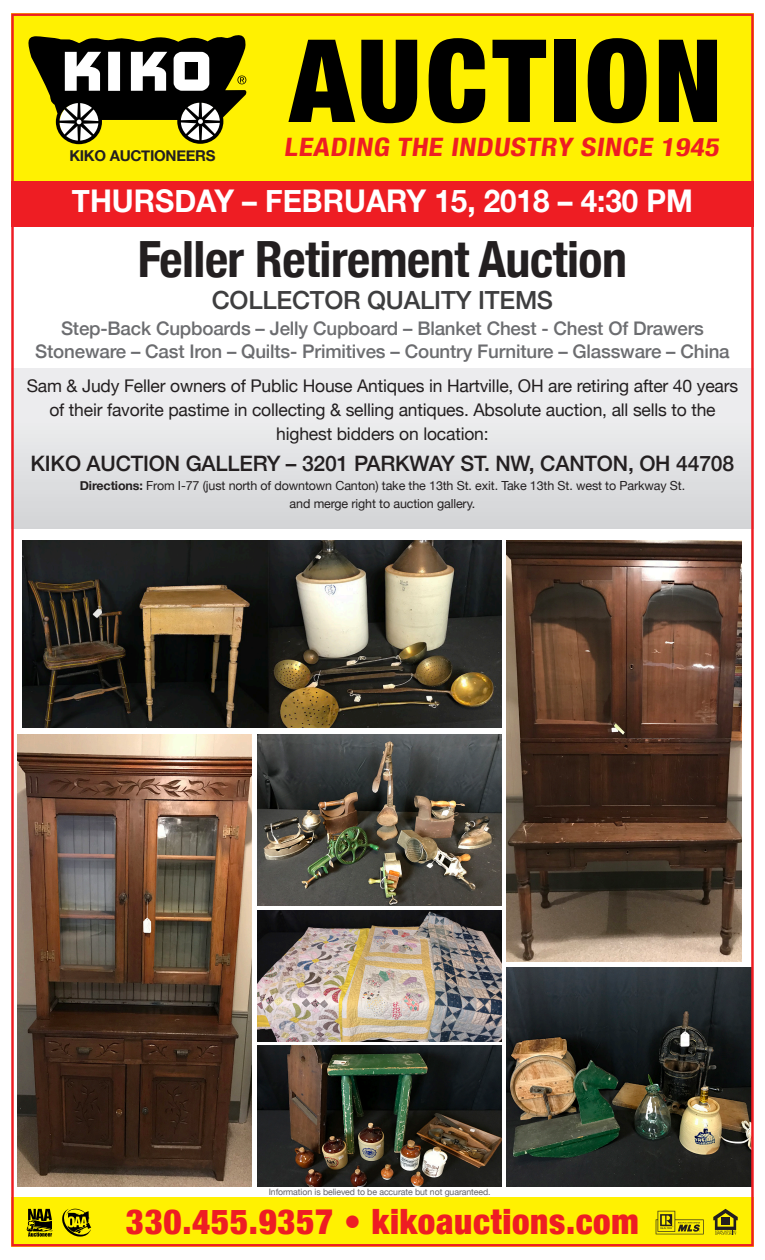
<style>
.page{position:relative;width:765px;height:1260px;background:#fff}
.page>*{position:absolute;margin:0;border:0;box-sizing:border-box;transform-origin:0 0}
.t1{font:900 condensed 115.12px "Helvetica Neue";letter-spacing:.04em;color:#000}
.t2{font:700 condensed 50px "Helvetica Neue";letter-spacing:-.01em;color:#231f20}
.t3{font:900 condensed 34.88px "Helvetica Neue";letter-spacing:.02em;color:#ee1d23}
.t4{font:700 31.25px "Helvetica Neue";color:#fff;scale:.95 1}
.t5{font:700 condensed 25.38px "Helvetica Neue";color:#ee1d23;scale:1.16 1}
.t6{font:500 25px "Helvetica Neue";letter-spacing:-.01em;color:#3e3e3f}
.t7{font:500 21.25px "Helvetica Neue";letter-spacing:-.01em;color:#231f20}
.t8{font:500 18.75px "Helvetica Neue";letter-spacing:-.01em;color:#6c6d70}
.t9{font:17.5px/23.8px "Helvetica Neue";letter-spacing:-.01em;color:#231f20;text-align:center}
.t10{font:700 15px "Helvetica Neue";letter-spacing:-.02em;color:#231f20}
.t11{font:12.5px "Helvetica Neue";letter-spacing:-.01em;color:#231f20}
.t12{font:8.75px "Helvetica Neue";letter-spacing:-.01em;color:#636366}
.s1{font-weight:700}
</style>
<div class="page">
<img style="left:11px;top:13px;width:743px;height:1233px">
<svg style="left:26px;top:1209px;width:26px;height:28px"></svg>
<svg style="left:26px;top:33px;width:221px;height:111px"></svg>
<svg style="left:62px;top:1209px;width:29px;height:28px"></svg>
<p class="t10" style="left:69px;top:144px;width:148px">KIKO AUCTIONEERS</p>
<p class="t1" style="left:290px;top:-14px;width:434px">AUCTION</p>
<p class="t5" style="left:284px;top:126px;width:381px">LEADING THE INDUSTRY SINCE 1945</p>
<p class="t4" style="left:72px;top:176px;width:655px">THURSDAY – FEBRUARY 15, 2018 – 4:30 PM</p>
<p class="t2" style="left:138px;top:218px;width:491px">Feller Retirement Auction</p>
<p class="t6" style="left:212px;top:280px;width:343px">COLLECTOR QUALITY ITEMS</p>
<p class="t8" style="left:61px;top:313px;width:644px">Step-Back Cupboards – Jelly Cupboard – Blanket Chest - Chest Of Drawers</p>
<p class="t8" style="left:35px;top:336px;width:696px">Stoneware – Cast Iron – Quilts- Primitives – Country Furniture – Glassware – China</p>
<p class="t9" style="left:27px;top:375px;width:713px">Sam &amp; Judy Feller owners of Public House Antiques in Hartville, OH are retiring after 40 years of their favorite pastime in collecting &amp; selling antiques. Absolute auction, all sells to the highest bidders on location:</p>
<p class="t7" style="left:31px;top:446px;width:705px">KIKO AUCTION GALLERY – 3201 PARKWAY ST. NW, CANTON, OH 44708</p>
<p class="t11" style="left:80px;top:476px;width:607px"><span class="s1">Directions:</span> From I-77 (just north of downtown Canton) take the 13th St. exit. Take 13th St. west to Parkway St.</p>
<p class="t11" style="left:290px;top:495px;width:187px">and merge right to auction gallery.</p>
<p class="t12" style="left:269px;top:1185px;width:223px">Information is believed to be accurate but not guaranteed.</p>
<p class="t3" style="left:126px;top:1193px;width:514px">330.455.9357 • kikoauctions.com</p>
</div>
